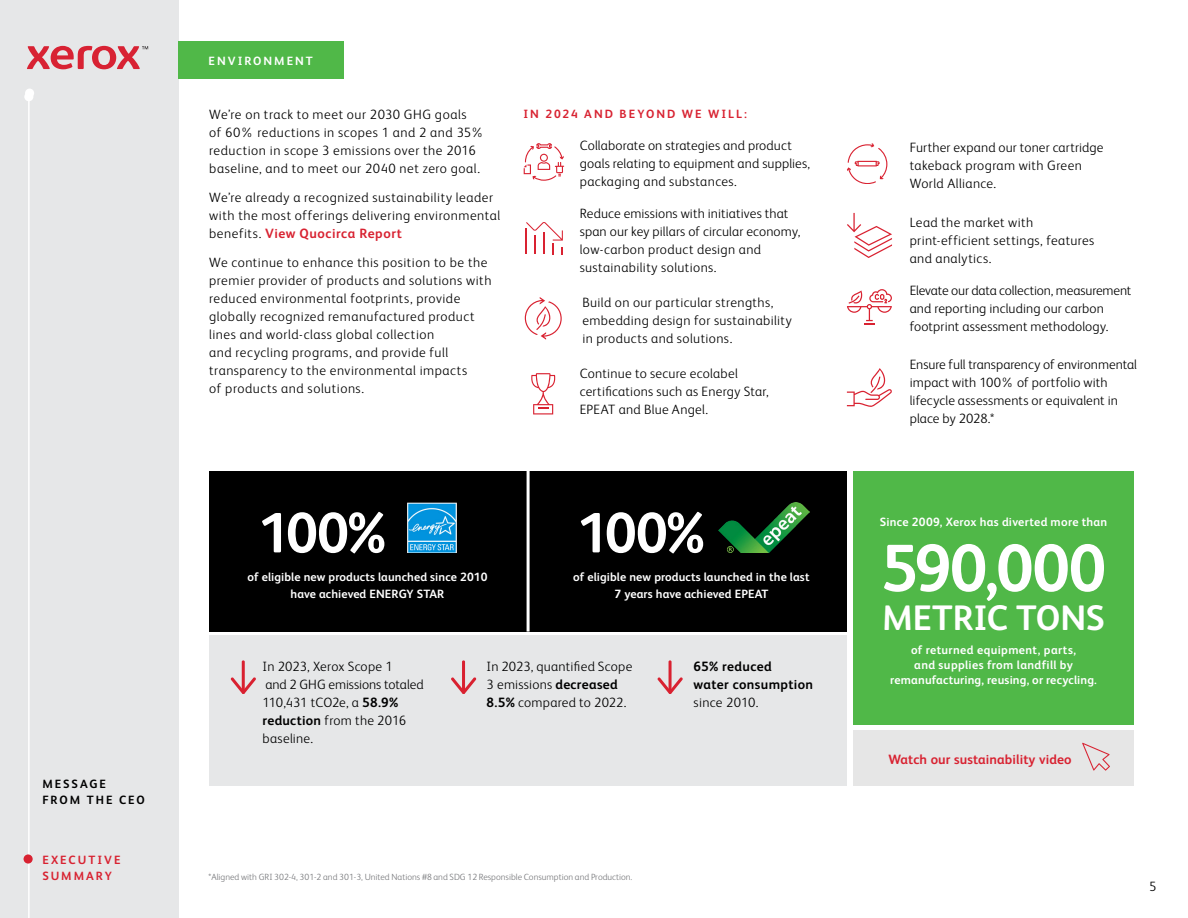
<style>
.page{position:relative;width:1188px;height:918px;background:#fff}
.page>*{position:absolute;margin:0;border:0;box-sizing:border-box;transform-origin:0 0}
.t1{font:700 66.75px "Xerox Sans";letter-spacing:-.025em;color:#fff}
.t2{font:700 57px "Xerox Sans";letter-spacing:-.045em;color:#fff}
.t3{font:700 35.55px "Xerox Sans";letter-spacing:-.005em;color:#fff}
.t4{font:300 13.5px/18px "Xerox Sans";letter-spacing:.025em;color:#000}
.t5{font:300 13.5px/18px "Xerox Sans";letter-spacing:.005em;color:#000}
.t6{font:700 13.5px "Xerox Sans";letter-spacing:.01em;color:#d82231}
.t7{font:700 13.5px/18px "Xerox Sans";letter-spacing:.025em;color:#000}
.t8{font:700 12px/16.5px "Xerox Sans";letter-spacing:.01em;color:#fff;text-align:center}
.t9{font:700 12px/15px "Xerox Sans";letter-spacing:.03em;color:#fff;text-align:center}
.t10{font:700 12px/16.5px "Xerox Sans";letter-spacing:.165em;color:#d82231}
.t11{font:700 12px/16.5px "Xerox Sans";letter-spacing:.165em;color:#000}
.t12{font:700 12px "Xerox Sans";letter-spacing:.165em;color:#fff}
.t13{font:300 9px "Xerox Sans";color:#77787b}
.s1{font-weight:700;color:#d82231}
.s2{font-weight:700}
</style>
<div class="page">
<div style="left:0;top:0;width:178px;height:918px;background:#e6e7e8"></div>
<hr style="left:28px;top:93px;width:2px;height:825px;background:#fff">
<div style="left:24px;top:92px;width:9px;height:9px;background:#fff;border-radius:50%"></div>
<div style="left:24px;top:854px;width:9px;height:10px;background:#d82231;border-radius:50%"></div>
<svg style="left:27px;top:46px;width:121px;height:23px"></svg>
<div style="left:25px;top:89px;width:9px;height:9px;background:#fff;border-radius:50%"></div>
<div style="left:209px;top:471px;width:638px;height:161px;background:#000"></div>
<div style="left:853px;top:471px;width:281px;height:253px;background:#50b848"></div>
<div style="left:209px;top:636px;width:638px;height:150px;background:#e6e7e8"></div>
<svg style="left:524px;top:143px;width:40px;height:38px"></svg>
<svg style="left:847px;top:143px;width:40px;height:41px"></svg>
<svg style="left:525px;top:222px;width:38px;height:32px"></svg>
<svg style="left:847px;top:213px;width:45px;height:45px"></svg>
<svg style="left:525px;top:297px;width:37px;height:43px"></svg>
<svg style="left:847px;top:289px;width:45px;height:36px"></svg>
<svg style="left:531px;top:373px;width:24px;height:41px"></svg>
<svg style="left:847px;top:368px;width:45px;height:39px"></svg>
<hr style="left:527px;top:471px;width:3px;height:161px;background:#fff">
<img style="left:718px;top:502px;width:91px;height:51px">
<img style="left:407px;top:502px;width:50px;height:51px">
<div style="left:178px;top:41px;width:165px;height:37px;background:#50b848"></div>
<div style="left:853px;top:730px;width:281px;height:56px;background:#e6e6e6"></div>
<svg style="left:1082px;top:743px;width:28px;height:28px"></svg>
<svg style="left:230px;top:660px;width:26px;height:34px"></svg>
<svg style="left:451px;top:660px;width:25px;height:34px"></svg>
<svg style="left:657px;top:660px;width:26px;height:34px"></svg>
<p class="t11" style="left:42px;top:775px;width:104px">MESSAGE<br>FROM THE CEO</p>
<p class="t10" style="left:42px;top:851px;width:80px">EXECUTIVE<br>SUMMARY</p>
<p class="t12" style="left:209px;top:53px;width:106px">ENVIRONMENT</p>
<p class="t4" style="left:209px;top:105px;width:276px">We’re on track to meet our 2030 GHG goals<br>of 60% reductions in scopes 1 and 2 and 35% reduction in scope 3 emissions over the 2016 baseline, and to meet our 2040 net zero goal.</p>
<p class="t4" style="left:209px;top:188px;width:292px">We’re already a recognized sustainability leader with the most offerings delivering environmental benefits. <span class="s1">View Quocirca Report</span></p>
<p class="t4" style="left:209px;top:253px;width:284px">We continue to enhance this position to be the premier provider of products and solutions with reduced environmental footprints, provide globally recognized remanufactured product lines and world-class global collection<br>and recycling programs, and provide full transparency to the environmental impacts<br>of products and solutions.</p>
<p class="t10" style="left:523px;top:105px;width:225px">IN 2024 AND BEYOND WE WILL:</p>
<p class="t4" style="left:580px;top:135px;width:232px">Collaborate on strategies and product goals relating to equipment and supplies, packaging and substances.</p>
<p class="t4" style="left:580px;top:204px;width:222px">Reduce emissions with initiatives that span our key pillars of circular economy, low-carbon product design and sustainability solutions.</p>
<p class="t4" style="left:582px;top:293px;width:211px">Build on our particular strengths, embedding design for sustainability in products and solutions.</p>
<p class="t4" style="left:580px;top:364px;width:191px">Continue to secure ecolabel certifications such as Energy Star,<br>EPEAT and Blue Angel.</p>
<p class="t4" style="left:910px;top:137px;width:195px">Further expand our toner cartridge takeback program with Green<br>World Alliance.</p>
<p class="t4" style="left:910px;top:213px;width:186px">Lead the market with print-efficient settings, features and analytics.</p>
<p class="t5" style="left:910px;top:281px;width:223px">Elevate our data collection, measurement and reporting including our carbon footprint assessment methodology.</p>
<p class="t5" style="left:910px;top:355px;width:229px">Ensure full transparency of environmental impact with 100% of portfolio with lifecycle assessments or equivalent in place by 2028.*</p>
<h2 class="t2" style="left:258px;top:494px;width:130px">100%</h2>
<h2 class="t2" style="left:577px;top:494px;width:130px">100%</h2>
<p class="t8" style="left:880px;top:513px;width:229px">Since 2009, Xerox has diverted more than</p>
<h1 class="t1" style="left:880px;top:522px;width:227px">590,000</h1>
<p class="t8" style="left:247px;top:568px;width:242px">of eligible new products launched since 2010 have achieved ENERGY STAR</p>
<p class="t8" style="left:573px;top:568px;width:238px">of eligible new products launched in the last<br>7 years have achieved EPEAT</p>
<p class="t5" style="left:263px;top:657px;width:163px">In 2023, Xerox Scope 1<br>and 2 GHG emissions totaled<br>110,431 tCO2e, a <span class="s2">58.9% reduction</span> from the 2016 baseline.</p>
<p class="t4" style="left:487px;top:656px;width:147px">In 2023, quantified Scope<br>3 emissions <span class="s2">decreased<br>8.5%</span> compared to 2022.</p>
<p class="t7" style="left:694px;top:657px;width:121px">65% reduced<br>water consumption</p>
<p class="t4" style="left:694px;top:692px;width:66px">since 2010.</p>
<h3 class="t3" style="left:882px;top:593px;width:224px">METRIC TONS</h3>
<p class="t9" style="left:890px;top:642px;width:208px">of returned equipment, parts,<br>and supplies from landfill by remanufacturing, reusing, or recycling.</p>
<p class="t6" style="left:888px;top:750px;width:185px">Watch our sustainability video</p>
<p class="t13" style="left:209px;top:871px;width:425px">*Aligned with GRI 302-4, 301-2 and 301-3, United Nations #8 and SDG 12 Responsible Consumption and Production.</p>
<p class="t4" style="left:1149px;top:876px;width:9px">5</p>
</div>
